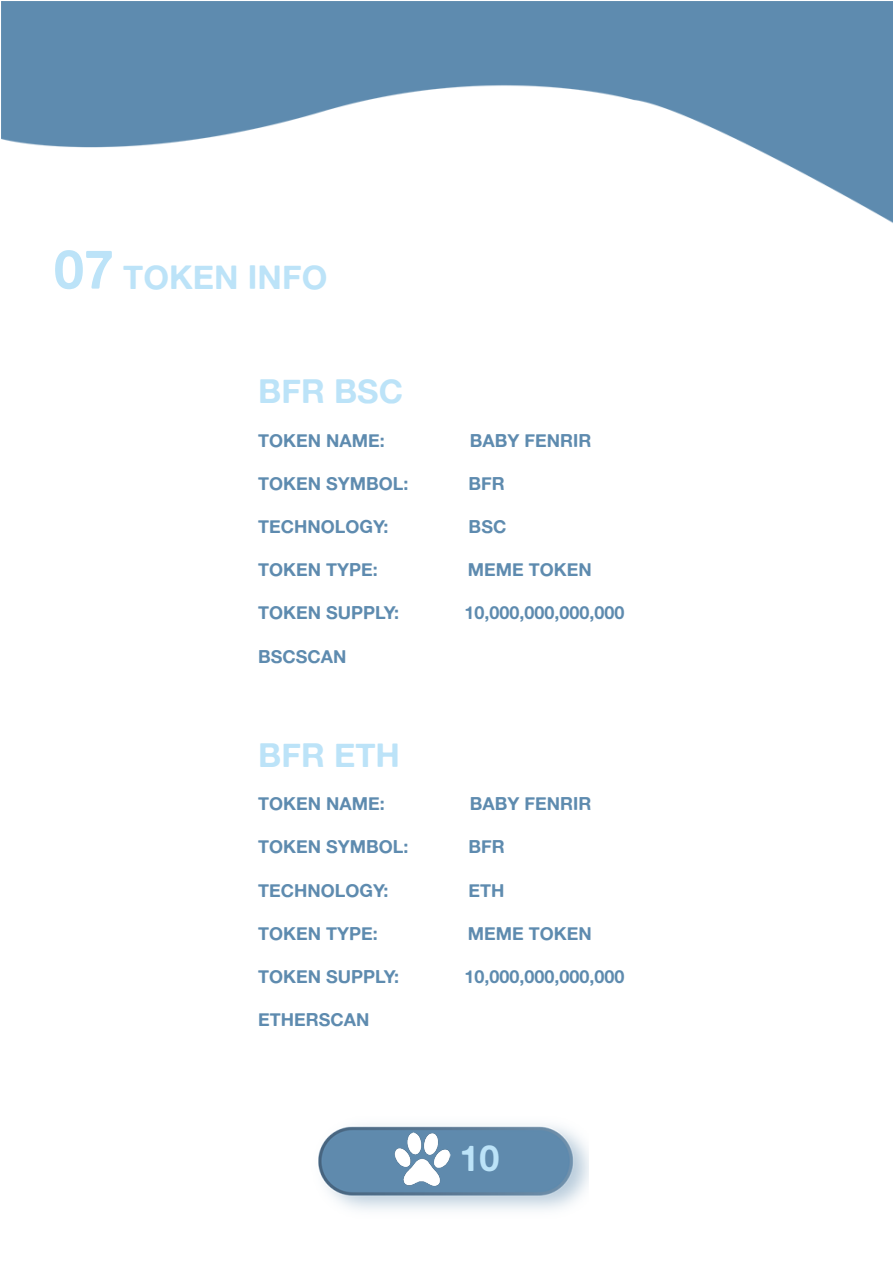
<style>
.page{position:relative;width:893px;height:1263px;background:#fff}
.page>*{position:absolute;margin:0;border:0;box-sizing:border-box;transform-origin:0 0}
.t1{font:36px "Alte Haas Grotesk Bold";color:#bce3f8}
.t2{font:33px "Alte Haas Grotesk Bold";color:#bce3f8}
.t3{font:18px "Alte Haas Grotesk Bold";color:#5e8baf}
.s1{font-size:54px}
</style>
<div class="page">
<img style="left:1px;top:1px;width:892px;height:222px">
<img style="left:318px;top:1125px;width:271px;height:85px">
<img style="left:394px;top:1133px;width:57px;height:53px">
<h2 class="t2" style="left:54px;top:256px;width:275px"><span class="s1">07</span> TOKEN INFO</h2>
<h2 class="t2" style="left:258px;top:371px;width:146px">BFR BSC</h2>
<p class="t3" style="left:258px;top:429px;width:128px">TOKEN NAME:</p>
<p class="t3" style="left:470px;top:429px;width:123px">BABY FENRIR</p>
<p class="t3" style="left:258px;top:472px;width:152px">TOKEN SYMBOL:</p>
<p class="t3" style="left:469px;top:472px;width:38px">BFR</p>
<p class="t3" style="left:258px;top:515px;width:132px">TECHNOLOGY:</p>
<p class="t3" style="left:469px;top:515px;width:39px">BSC</p>
<p class="t3" style="left:258px;top:559px;width:121px">TOKEN TYPE:</p>
<p class="t3" style="left:468px;top:559px;width:125px">MEME TOKEN</p>
<p class="t3" style="left:258px;top:602px;width:143px">TOKEN SUPPLY:</p>
<p class="t3" style="left:464px;top:602px;width:162px">10,000,000,000,000</p>
<p class="t3" style="left:258px;top:645px;width:90px">BSCSCAN</p>
<h2 class="t2" style="left:258px;top:735px;width:143px">BFR ETH</h2>
<p class="t3" style="left:258px;top:792px;width:128px">TOKEN NAME:</p>
<p class="t3" style="left:470px;top:792px;width:123px">BABY FENRIR</p>
<p class="t3" style="left:258px;top:836px;width:152px">TOKEN SYMBOL:</p>
<p class="t3" style="left:469px;top:836px;width:38px">BFR</p>
<p class="t3" style="left:258px;top:879px;width:132px">TECHNOLOGY:</p>
<p class="t3" style="left:469px;top:879px;width:37px">ETH</p>
<p class="t3" style="left:258px;top:922px;width:121px">TOKEN TYPE:</p>
<p class="t3" style="left:468px;top:922px;width:125px">MEME TOKEN</p>
<p class="t3" style="left:258px;top:965px;width:143px">TOKEN SUPPLY:</p>
<p class="t3" style="left:464px;top:965px;width:162px">10,000,000,000,000</p>
<p class="t3" style="left:258px;top:1008px;width:113px">ETHERSCAN</p>
<h1 class="t1" style="left:459px;top:1136px;width:42px">10</h1>
</div>
